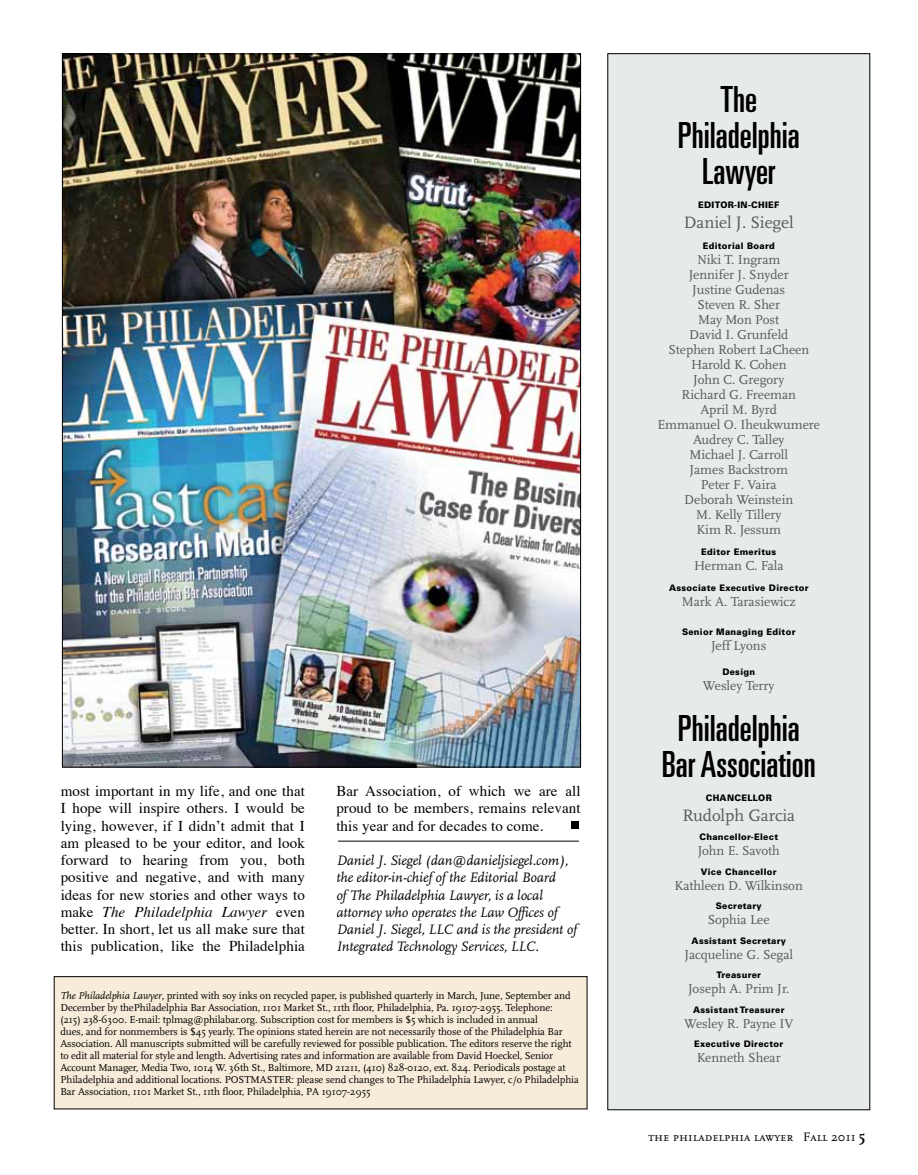
<style>
.page{position:relative;width:918px;height:1175px;background:#fff}
.page>*{position:absolute;margin:0;border:0;box-sizing:border-box;transform-origin:0 0}
.t1{font:ultra-condensed 36px/36px "Univers LT Std";color:#000;text-align:center}
.t2{font:17.25px "Scala";letter-spacing:-.005em;color:#58595b}
.t3{font:15px/17.2px "Times";letter-spacing:.005em;color:#000;text-align:justify}
.t4{font:italic 14.25px/17.2px "Scala";letter-spacing:-.005em;color:#000}
.t5{font:13.5px/15px "Scala";letter-spacing:-.005em;color:#58595b;text-align:center}
.t6{font:12.75px "Scala Caps";letter-spacing:.005em;color:#000}
.t7{font:10.5px/12px "Scala";letter-spacing:-.01em;color:#000}
.t8{font:900 9px "Univers LT Std";letter-spacing:.035em;color:#000;scale:.95 1}
.s1{font-style:italic}
.s2{font-family:"Scala";font-weight:700;font-size:15px}
</style>
<div class="page">
<hr style="left:338px;top:841px;width:241px;height:1px;background:#000">
<div style="left:572px;top:821px;width:7px;height:7px;background:#000"></div>
<div style="left:607px;top:53px;width:263px;height:1057px;background:#e6ebe8"></div>
<div style="left:54px;top:976px;width:533px;height:133px;background:#f6ecd9"></div>
<img style="left:64px;top:55px;width:515px;height:710px">
<p class="t3" style="left:61px;top:781px;width:246px">most important in my life, and one that I hope will inspire others. I would be lying, however, if I didn’t admit that I am pleased to be your editor, and look forward to hearing from you, both positive and negative, and with many ideas for new stories and other ways to make <span class="s1">The Philadelphia Lawyer</span> even better. In short, let us all make sure that this publication, like the Philadelphia</p>
<h3 class="t3" style="left:336px;top:781px;width:246px">Bar Association, of which we are all proud to be members, remains relevant this year and for decades to come.</h3>
<p class="t4" style="left:336px;top:852px;width:242px">Daniel J. Siegel (dan@danieljsiegel.com), the editor-in-chief of the Editorial Board<br>of The Philadelphia Lawyer, is a local attorney who operates the Law Offices of Daniel J. Siegel, LLC and is the president of Integrated Technology Services, LLC.</p>
<p class="t7" style="left:60px;top:989px;width:520px"><span class="s1">The Philadelphia Lawyer</span>, printed with soy inks on recycled paper, is published quarterly in March, June, September and December by thePhiladelphia Bar Association, 1101 Market St., 11th floor, Philadelphia, Pa. 19107-2955. Telephone:<br>(215) 238-6300. E-mail: tplmag@philabar.org. Subscription cost for members is $5 which is included in annual<br>dues, and for nonmembers is $45 yearly. The opinions stated herein are not necessarily those of the Philadelphia Bar Association. All manuscripts submitted will be carefully reviewed for possible publication. The editors reserve the right to edit all material for style and length. Advertising rates and information are available from David Hoeckel, Senior Account Manager, Media Two, 1014 W. 36th St., Baltimore, MD 21211, (410) 828-0120, ext. 824. Periodicals postage at Philadelphia and additional locations. POSTMASTER: please send changes to The Philadelphia Lawyer, c/o Philadelphia Bar Association, 1101 Market St., 11th floor, Philadelphia, PA 19107-2955</p>
<h1 class="t1" style="left:678px;top:81px;width:124px">The<br>Philadelphia<br>Lawyer</h1>
<p class="t8" style="left:698px;top:199px;width:87px">Editor-in-Chief</p>
<h2 class="t2" style="left:684px;top:213px;width:111px">Daniel J. Siegel</h2>
<p class="t8" style="left:703px;top:240px;width:77px">Editorial Board</p>
<p class="t5" style="left:658px;top:252px;width:164px">Niki T. Ingram<br>Jennifer J. Snyder<br>Justine Gudenas<br>Steven R. Sher<br>May Mon Post<br>David I. Grunfeld<br>Stephen Robert LaCheen<br>Harold K. Cohen<br>John C. Gregory<br>Richard G. Freeman<br>April M. Byrd<br>Emmanuel O. Iheukwumere<br>Audrey C. Talley<br>Michael J. Carroll<br>James Backstrom<br>Peter F. Vaira<br>Deborah Weinstein<br>M. Kelly Tillery<br>Kim R. Jessum</p>
<p class="t8" style="left:701px;top:546px;width:80px">Editor Emeritus</p>
<p class="t5" style="left:694px;top:558px;width:91px">Herman C. Fala</p>
<p class="t8" style="left:669px;top:582px;width:148px">Associate Executive Director</p>
<p class="t5" style="left:682px;top:594px;width:115px">Mark A. Tarasiewicz</p>
<p class="t8" style="left:682px;top:625px;width:121px">Senior Managing Editor</p>
<p class="t5" style="left:711px;top:638px;width:57px">Jeff Lyons</p>
<p class="t8" style="left:722px;top:666px;width:36px">Design</p>
<p class="t5" style="left:703px;top:678px;width:73px">Wesley Terry</p>
<h1 class="t1" style="left:662px;top:710px;width:156px">Philadelphia<br>Bar Association</h1>
<p class="t8" style="left:706px;top:792px;width:71px">Chancellor</p>
<h2 class="t2" style="left:682px;top:805px;width:114px">Rudolph Garcia</h2>
<p class="t8" style="left:699px;top:831px;width:84px">Chancellor-Elect</p>
<p class="t5" style="left:698px;top:843px;width:84px">John E. Savoth</p>
<p class="t8" style="left:701px;top:865px;width:81px">Vice Chancellor</p>
<p class="t5" style="left:675px;top:878px;width:130px">Kathleen D. Wilkinson</p>
<p class="t8" style="left:716px;top:900px;width:50px">Secretary</p>
<p class="t5" style="left:708px;top:912px;width:63px">Sophia Lee</p>
<p class="t8" style="left:692px;top:934px;width:101px">Assistant Secretary</p>
<p class="t5" style="left:685px;top:947px;width:110px">Jacqueline G. Segal</p>
<p class="t8" style="left:716px;top:969px;width:48px">Treasurer</p>
<p class="t5" style="left:688px;top:981px;width:103px">Joseph A. Prim Jr.</p>
<p class="t8" style="left:693px;top:1003px;width:98px">Assistant Treasurer</p>
<p class="t5" style="left:684px;top:1016px;width:111px">Wesley R. Payne IV</p>
<p class="t8" style="left:694px;top:1038px;width:95px">Executive Director</p>
<p class="t5" style="left:697px;top:1050px;width:85px">Kenneth Shear</p>
<p class="t6" style="left:648px;top:1130px;width:218px">the philadelphia lawyer Fall 2011 <span class="s2">5</span></p>
</div>
